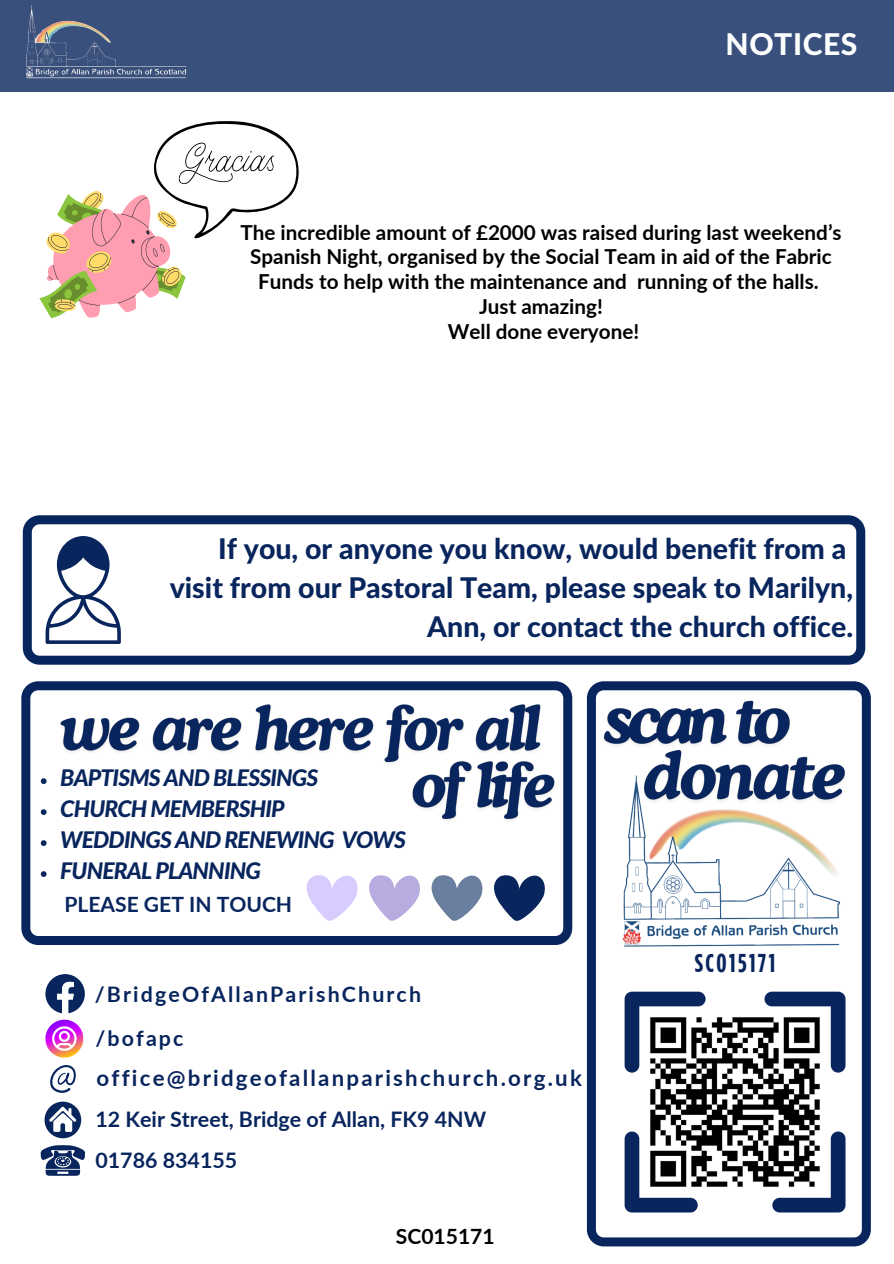
<style>
.page{position:relative;width:894px;height:1264px;background:#fff}
.page>*{position:absolute;margin:0;border:0;box-sizing:border-box;transform-origin:0 0}
.t1{font:800 30px "Lato Latin";letter-spacing:.02em;color:#fdfefe}
.t2{font:800 28.5px/39px "Lato Latin";color:#08255d;text-align:right}
.t3{font:700 25.65px "Gotham Condensed";letter-spacing:.095em;color:#08255d}
.t4{font:italic 800 22.95px "Lato";letter-spacing:-.035em;color:#08255d}
.t5{font:700 22.2px "Lato";letter-spacing:.1em;color:#08255d}
.t6{font:700 21.45px "Lato";color:#08255d}
.t7{font:700 21.3px "Lato";letter-spacing:.1em;color:#08255d}
.t8{font:700 21px "Lato";color:#08255d}
.t9{font:700 21px "Lato";color:#000}
.t10{font:700 20.7px/24.8px "Lato";color:#000;text-align:center}
</style>
<div class="page">
<div style="left:0;top:0;width:893px;height:92px;background:#39507d"></div>
<img style="left:25px;top:5px;width:162px;height:74px">
<svg style="left:45px;top:974px;width:39px;height:39px"></svg>
<svg style="left:50px;top:1065px;width:26px;height:28px"></svg>
<svg style="left:40px;top:1145px;width:46px;height:30px"></svg>
<svg style="left:45px;top:1101px;width:36px;height:37px"></svg>
<svg style="left:45px;top:1019px;width:38px;height:38px"></svg>
<svg style="left:21px;top:681px;width:551px;height:264px"></svg>
<svg style="left:493px;top:869px;width:52px;height:52px"></svg>
<svg style="left:431px;top:869px;width:51px;height:52px"></svg>
<svg style="left:369px;top:869px;width:51px;height:52px"></svg>
<svg style="left:306px;top:869px;width:51px;height:52px"></svg>
<svg style="left:586px;top:681px;width:284px;height:565px"></svg>
<svg style="left:772px;top:1131px;width:73px;height:81px;background:#274071"></svg>
<svg style="left:624px;top:1131px;width:73px;height:81px;background:#233d6f"></svg>
<svg style="left:764px;top:991px;width:81px;height:81px;background:#243d6f"></svg>
<svg style="left:624px;top:991px;width:81px;height:81px;background:#203a6d"></svg>
<img style="left:640px;top:1007px;width:189px;height:189px">
<img style="left:612px;top:768px;width:233px;height:195px">
<svg style="left:23px;top:515px;width:841px;height:149px"></svg>
<svg style="left:46px;top:536px;width:75px;height:108px"></svg>
<img style="left:53px;top:691px;width:508px;height:136px">
<svg style="left:41px;top:778px;width:6px;height:6px"></svg>
<svg style="left:41px;top:809px;width:6px;height:6px"></svg>
<svg style="left:41px;top:840px;width:6px;height:6px"></svg>
<svg style="left:41px;top:871px;width:6px;height:6px"></svg>
<img style="left:598px;top:681px;width:197px;height:77px">
<img style="left:638px;top:735px;width:212px;height:79px">
<svg style="left:39px;top:121px;width:259px;height:197px"></svg>
<h5 class="t1" style="left:725px;top:31px;width:133px">NOTICES</h5>
<p class="t10" style="left:240px;top:219px;width:602px">The incredible amount of £2000 was raised during last weekend’s Spanish Night, organised by the Social Team in aid of the Fabric Funds to help with the maintenance and running of the halls.<br>Just amazing!<br>Well done everyone!</p>
<p class="t2" style="left:170px;top:530px;width:684px">If you, or anyone you know, would benefit from a visit from our Pastoral Team, please speak to Marilyn,<br>Ann, or contact the church office.</p>
<h3 class="t4" style="left:60px;top:767px;width:259px">BAPTISMS AND BLESSINGS</h3>
<p class="t4" style="left:60px;top:798px;width:226px">CHURCH MEMBERSHIP</p>
<p class="t4" style="left:60px;top:829px;width:347px">WEDDINGS AND RENEWING VOWS</p>
<p class="t4" style="left:60px;top:860px;width:202px">FUNERAL PLANNING</p>
<p class="t8" style="left:64px;top:891px;width:229px">PLEASE GET IN TOUCH</p>
<p class="t7" style="left:95px;top:980px;width:328px">/BridgeOfAllanParishChurch</p>
<p class="t7" style="left:95px;top:1025px;width:90px">/bofapc</p>
<h2 class="t5" style="left:96px;top:1064px;width:486px">office@bridgeofallanparishchurch.org.uk</h2>
<h6 class="t6" style="left:95px;top:1106px;width:392px">12 Keir Street, Bridge of Allan, FK9 4NW</h6>
<p class="t6" style="left:95px;top:1146px;width:143px">01786 834155</p>
<p class="t9" style="left:396px;top:1223px;width:100px">SC015171</p>
<p class="t3" style="left:694px;top:947px;width:82px">SC015171</p>
</div>
